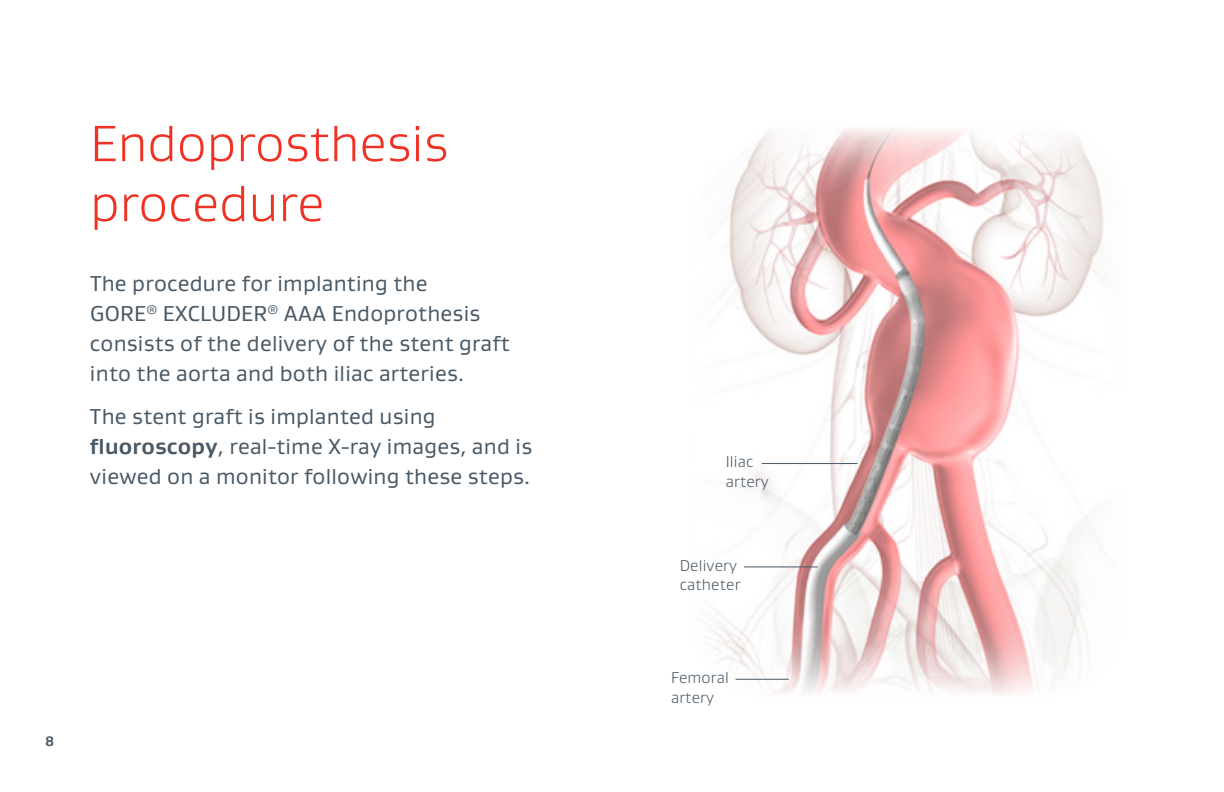
<style>
.page{position:relative;width:1224px;height:792px;background:#fff}
.page>*{position:absolute;margin:0;border:0;box-sizing:border-box;transform-origin:0 0}
.t1{font:300 52px/60px "Gore Gustan";color:#ee3224}
.t2{font:22px/30px "Gore Gustan";letter-spacing:.01em;color:#495966}
.t3{font:300 16px/19.2px "Gore Gustan";letter-spacing:.01em;color:#495966}
.t4{font:700 14px "Gore Gustan";color:#495966}
.s1{font-weight:700}
</style>
<div class="page">
<img style="left:708px;top:128px;width:396px;height:567px">
<hr style="left:762px;top:463px;width:95px;height:1px;background:#495966">
<hr style="left:736px;top:679px;width:53px;height:1px;background:#495966">
<hr style="left:744px;top:566px;width:74px;height:1px;background:#495966">
<h1 class="t1" style="left:90px;top:112px;width:360px">Endoprosthesis procedure</h1>
<p class="t2" style="left:90px;top:268px;width:421px">The procedure for implanting the<br>GORE<sup>®</sup> EXCLUDER<sup>®</sup> AAA Endoprothesis consists of the delivery of the stent graft into the aorta and both iliac arteries.</p>
<p class="t2" style="left:90px;top:401px;width:444px">The stent graft is implanted using <span class="s1">fluoroscopy</span>, real-time X-ray images, and is viewed on a monitor following these steps.</p>
<p class="t4" style="left:45px;top:732px;width:11px">8</p>
<p class="t3" style="left:726px;top:452px;width:45px">Iliac artery</p>
<p class="t3" style="left:680px;top:556px;width:62px">Delivery catheter</p>
<p class="t3" style="left:671px;top:668px;width:59px">Femoral artery</p>
</div>
